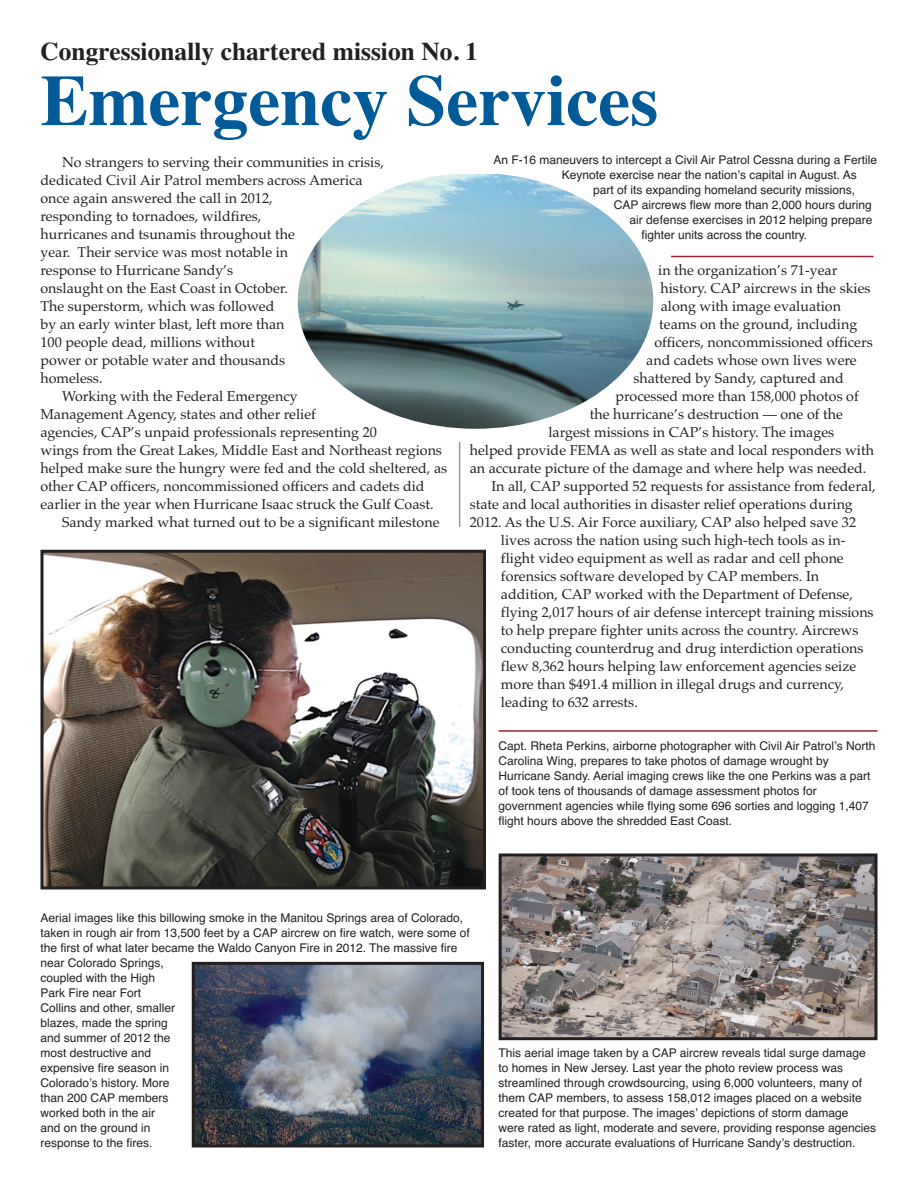
<style>
.page{position:relative;width:918px;height:1188px;background:#fff}
.page>*{position:absolute;margin:0;border:0;box-sizing:border-box;transform-origin:0 0}
.t1{font:700 72px "Times";color:#015b99}
.t2{font:700 25.5px "Times";color:#231f20}
.t3{font:14.25px "Palatino";color:#231f20}
.t4{font:12px/15px "Helvetica";color:#231f20}
</style>
<div class="page">
<img style="left:44px;top:554px;width:438px;height:331px">
<div style="left:40px;top:550px;width:446px;height:339px;border:3px solid #231f20"></div>
<img style="left:503px;top:858px;width:371px;height:178px">
<div style="left:499px;top:854px;width:379px;height:186px;border:3px solid #231f20"></div>
<img style="left:196px;top:966px;width:284px;height:178px">
<div style="left:192px;top:962px;width:292px;height:186px;border:3px solid #231f20"></div>
<img style="left:298px;top:174px;width:355px;height:255px;border-radius:50%">
<hr style="left:671px;top:256px;width:203px;height:1px;background:#a02233">
<hr style="left:499px;top:730px;width:378px;height:2px;background:#a02233">
<hr style="left:459px;top:442px;width:1px;height:85px;background:#95979a">
<h2 class="t2" style="left:40px;top:42px;width:439px">Congressionally chartered mission No. 1</h2>
<h1 class="t1" style="left:40px;top:75px;width:619px">Emergency Services</h1>
<p class="t3" style="left:62px;top:157px;width:323px">No strangers to serving their communities in crisis,</p>
<p class="t3" style="left:40px;top:175px;width:324px">dedicated Civil Air Patrol members across America</p>
<p class="t3" style="left:40px;top:193px;width:234px">once again answered the call in 2012,</p>
<p class="t3" style="left:40px;top:211px;width:223px">responding to tornadoes, wildfires,</p>
<p class="t3" style="left:40px;top:229px;width:256px">hurricanes and tsunamis throughout the</p>
<p class="t3" style="left:40px;top:247px;width:249px">year. Their service was most notable in</p>
<p class="t3" style="left:40px;top:265px;width:194px">response to Hurricane Sandy’s</p>
<p class="t3" style="left:40px;top:283px;width:249px">onslaught on the East Coast in October.</p>
<p class="t3" style="left:40px;top:301px;width:236px">The superstorm, which was followed</p>
<p class="t3" style="left:40px;top:319px;width:245px">by an early winter blast, left more than</p>
<p class="t3" style="left:40px;top:337px;width:216px">100 people dead, millions without</p>
<p class="t3" style="left:40px;top:355px;width:246px">power or potable water and thousands</p>
<p class="t3" style="left:40px;top:373px;width:64px">homeless.</p>
<p class="t3" style="left:62px;top:391px;width:237px">Working with the Federal Emergency</p>
<p class="t3" style="left:40px;top:409px;width:277px">Management Agency, states and other relief</p>
<p class="t3" style="left:40px;top:427px;width:338px">agencies, CAP’s unpaid professionals representing 20</p>
<p class="t3" style="left:40px;top:445px;width:403px">wings from the Great Lakes, Middle East and Northeast regions</p>
<p class="t3" style="left:40px;top:463px;width:408px">helped make sure the hungry were fed and the cold sheltered, as</p>
<p class="t3" style="left:40px;top:481px;width:386px">other CAP officers, noncommissioned officers and cadets did</p>
<p class="t3" style="left:40px;top:499px;width:395px">earlier in the year when Hurricane Isaac struck the Gulf Coast.</p>
<p class="t3" style="left:62px;top:517px;width:379px">Sandy marked what turned out to be a significant milestone</p>
<p class="t4" style="left:494px;top:154px;width:385px">An F-16 maneuvers to intercept a Civil Air Patrol Cessna during a Fertile</p>
<p class="t4" style="left:562px;top:169px;width:296px">Keynote exercise near the nationʼs capital in August. As</p>
<p class="t4" style="left:593px;top:184px;width:264px">part of its expanding homeland security missions,</p>
<p class="t4" style="left:614px;top:199px;width:259px">CAP aircrews flew more than 2,000 hours during</p>
<p class="t4" style="left:630px;top:214px;width:244px">air defense exercises in 2012 helping prepare</p>
<p class="t4" style="left:641px;top:229px;width:167px">fighter units across the country.</p>
<p class="t3" style="left:658px;top:265px;width:181px">in the organization’s 71-year</p>
<p class="t3" style="left:661px;top:283px;width:212px">history. CAP aircrews in the skies</p>
<p class="t3" style="left:661px;top:301px;width:182px">along with image evaluation</p>
<p class="t3" style="left:659px;top:319px;width:200px">teams on the ground, including</p>
<p class="t3" style="left:654px;top:337px;width:220px">officers, noncommissioned officers</p>
<p class="t3" style="left:646px;top:355px;width:212px">and cadets whose own lives were</p>
<p class="t3" style="left:634px;top:373px;width:212px">shattered by Sandy, captured and</p>
<p class="t3" style="left:616px;top:391px;width:245px">processed more than 158,000 photos of</p>
<p class="t3" style="left:590px;top:409px;width:254px">the hurricane’s destruction — one of the</p>
<p class="t3" style="left:548px;top:427px;width:287px">largest missions in CAP’s history. The images</p>
<p class="t3" style="left:470px;top:445px;width:406px">helped provide FEMA as well as state and local responders with</p>
<p class="t3" style="left:470px;top:463px;width:398px">an accurate picture of the damage and where help was needed.</p>
<p class="t3" style="left:491px;top:481px;width:386px">In all, CAP supported 52 requests for assistance from federal,</p>
<p class="t3" style="left:470px;top:499px;width:385px">state and local authorities in disaster relief operations during</p>
<p class="t3" style="left:470px;top:517px;width:388px">2012. As the U.S. Air Force auxiliary, CAP also helped save 32</p>
<p class="t3" style="left:501px;top:535px;width:346px">lives across the nation using such high-tech tools as in-</p>
<p class="t3" style="left:501px;top:553px;width:344px">flight video equipment as well as radar and cell phone</p>
<p class="t3" style="left:501px;top:571px;width:320px">forensics software developed by CAP members. In</p>
<p class="t3" style="left:501px;top:589px;width:353px">addition, CAP worked with the Department of Defense,</p>
<p class="t3" style="left:501px;top:607px;width:374px">flying 2,017 hours of air defense intercept training missions</p>
<p class="t3" style="left:501px;top:625px;width:359px">to help prepare fighter units across the country. Aircrews</p>
<p class="t3" style="left:501px;top:643px;width:364px">conducting counterdrug and drug interdiction operations</p>
<p class="t3" style="left:501px;top:661px;width:357px">flew 8,362 hours helping law enforcement agencies seize</p>
<p class="t3" style="left:501px;top:679px;width:344px">more than $491.4 million in illegal drugs and currency,</p>
<p class="t3" style="left:501px;top:697px;width:138px">leading to 632 arrests.</p>
<p class="t4" style="left:499px;top:740px;width:378px">Capt. Rheta Perkins, airborne photographer with Civil Air Patrolʼs North Carolina Wing, prepares to take photos of damage wrought by Hurricane Sandy. Aerial imaging crews like the one Perkins was a part of took tens of thousands of damage assessment photos for government agencies while flying some 696 sorties and logging 1,407 flight hours above the shredded East Coast.</p>
<p class="t4" style="left:41px;top:912px;width:431px">Aerial images like this billowing smoke in the Manitou Springs area of Colorado, taken in rough air from 13,500 feet by a CAP aircrew on fire watch, were some of the first of what later became the Waldo Canyon Fire in 2012. The massive fire near Colorado Springs,<br>coupled with the High<br>Park Fire near Fort<br>Collins and other, smaller<br>blazes, made the spring<br>and summer of 2012 the<br>most destructive and<br>expensive fire season in<br>Coloradoʼs history. More<br>than 200 CAP members<br>worked both in the air<br>and on the ground in<br>response to the fires.</p>
<p class="t4" style="left:499px;top:1046px;width:379px">This aerial image taken by a CAP aircrew reveals tidal surge damage to homes in New Jersey. Last year the photo review process was streamlined through crowdsourcing, using 6,000 volunteers, many of them CAP members, to assess 158,012 images placed on a website created for that purpose. The imagesʼ depictions of storm damage were rated as light, moderate and severe, providing response agencies faster, more accurate evaluations of Hurricane Sandyʼs destruction.</p>
</div>
